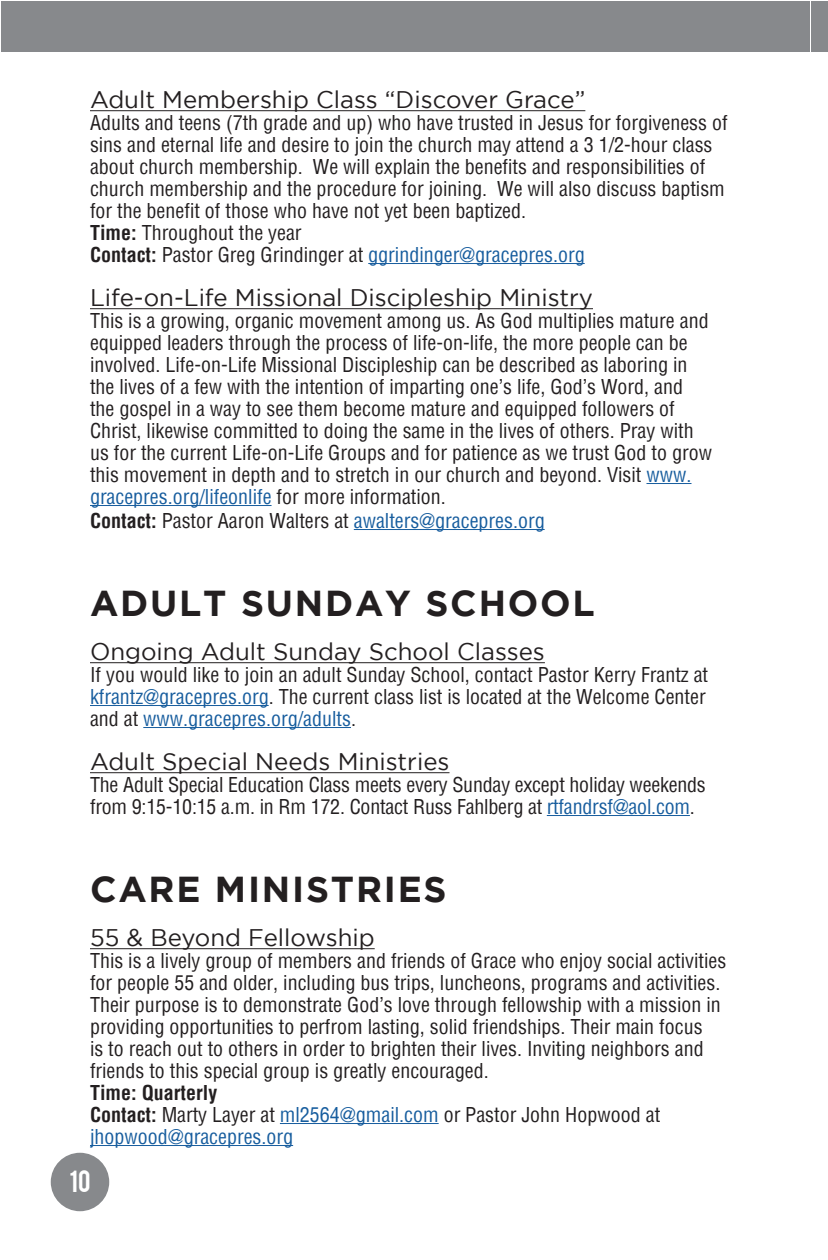
<style>
.page{position:relative;width:828px;height:1260px;background:#fff}
.page>*{position:absolute;margin:0;border:0;box-sizing:border-box;transform-origin:0 0}
.t1{font:700 36px "Gotham";letter-spacing:.05em;color:#231f20}
.t2{font:24px "Gotham";color:#231f20}
.t3{font:24px "Bebas";color:#fff}
.t4{font:condensed 20px/22px "Helvetica";color:#231f20}
.t5{font:condensed 20px "Helvetica";color:#175d9e}
.t6{font:700 condensed 20px "Helvetica";color:#231f20}
.s1{font-weight:700}
.s2{font-weight:700;color:#231f20}
.s3{color:#231f20}
.s4{color:#175d9e}
</style>
<div class="page">
<div style="left:1px;top:1px;width:809px;height:50px;background:#87898c"></div>
<div style="left:811px;top:1px;width:17px;height:50px;background:#87898c"></div>
<hr style="left:90px;top:110px;width:495px;height:1px;background:#231f20">
<hr style="left:368px;top:263px;width:217px;height:1px;background:#175d9e">
<hr style="left:90px;top:308px;width:503px;height:1px;background:#231f20">
<hr style="left:646px;top:483px;width:46px;height:1px;background:#175d9e">
<hr style="left:90px;top:505px;width:182px;height:1px;background:#175d9e">
<hr style="left:354px;top:529px;width:191px;height:1px;background:#175d9e">
<hr style="left:90px;top:662px;width:455px;height:1px;background:#231f20">
<hr style="left:90px;top:705px;width:179px;height:1px;background:#175d9e">
<hr style="left:143px;top:727px;width:208px;height:1px;background:#175d9e">
<hr style="left:90px;top:772px;width:360px;height:1px;background:#231f20">
<hr style="left:547px;top:815px;width:143px;height:1px;background:#175d9e">
<hr style="left:90px;top:948px;width:285px;height:1px;background:#231f20">
<hr style="left:280px;top:1123px;width:159px;height:1px;background:#175d9e">
<hr style="left:90px;top:1145px;width:203px;height:1px;background:#175d9e">
<div style="left:51px;top:1153px;width:58px;height:58px;background:#87898c;border-radius:50%"></div>
<p class="t2" style="left:90px;top:86px;width:497px">Adult Membership Class “Discover Grace”</p>
<p class="t4" style="left:90px;top:111px;width:639px">Adults and teens (7th grade and up) who have trusted in Jesus for forgiveness of sins and eternal life and desire to join the church may attend a 3 1/2-hour class about church membership. We will explain the benefits and responsibilities of church membership and the procedure for joining. We will also discuss baptism for the benefit of those who have not yet been baptized.</p>
<p class="t4" style="left:90px;top:221px;width:213px"><span class="s1">Time:</span> Throughout the year</p>
<p class="t5" style="left:90px;top:241px;width:496px"><span class="s2">Contact:</span> <span class="s3">Pastor Greg Grindinger at</span> ggrindinger@gracepres.org</p>
<p class="t2" style="left:90px;top:284px;width:505px">Life-on-Life Missional Discipleship Ministry</p>
<p class="t4" style="left:90px;top:309px;width:624px">This is a growing, organic movement among us. As God multiplies mature and equipped leaders through the process of life-on-life, the more people can be involved. Life-on-Life Missional Discipleship can be described as laboring in the lives of a few with the intention of imparting one’s life, God’s Word, and the gospel in a way to see them become mature and equipped followers of Christ, likewise committed to doing the same in the lives of others. Pray with us for the current Life-on-Life Groups and for patience as we trust God to grow this movement in depth and to stretch in our church and beyond. Visit <span class="s4">www. gracepres.org/lifeonlife</span> for more information.</p>
<p class="t5" style="left:90px;top:507px;width:456px"><span class="s2">Contact:</span> <span class="s3">Pastor Aaron Walters at</span> awalters@gracepres.org</p>
<p class="t1" style="left:90px;top:582px;width:506px">ADULT SUNDAY SCHOOL</p>
<p class="t2" style="left:90px;top:638px;width:456px">Ongoing Adult Sunday School Classes</p>
<p class="t4" style="left:90px;top:663px;width:620px">If you would like to join an adult Sunday School, contact Pastor Kerry Frantz at <span class="s4">kfrantz@gracepres.org</span>. The current class list is located at the Welcome Center and at <span class="s4">www.gracepres.org/adults</span>.</p>
<p class="t2" style="left:90px;top:748px;width:361px">Adult Special Needs Ministries</p>
<p class="t4" style="left:90px;top:773px;width:617px">The Adult Special Education Class meets every Sunday except holiday weekends from 9:15-10:15 a.m. in Rm 172. Contact Russ Fahlberg at <span class="s4">rtfandrsf@aol.com</span>.</p>
<p class="t1" style="left:90px;top:868px;width:358px">CARE MINISTRIES</p>
<p class="t2" style="left:90px;top:924px;width:286px">55 &amp; Beyond Fellowship</p>
<p class="t4" style="left:90px;top:949px;width:638px">This is a lively group of members and friends of Grace who enjoy social activities for people 55 and older, including bus trips, luncheons, programs and activities.<br>Their purpose is to demonstrate God’s love through fellowship with a mission in providing opportunities to perfrom lasting, solid friendships. Their main focus<br>is to reach out to others in order to brighten their lives. Inviting neighbors and friends to this special group is greatly encouraged.</p>
<p class="t6" style="left:90px;top:1079px;width:129px">Time: Quarterly</p>
<p class="t4" style="left:90px;top:1103px;width:572px"><span class="s1">Contact:</span> Marty Layer at <span class="s4">ml2564@gmail.com</span> or Pastor John Hopwood at</p>
<p class="t5" style="left:90px;top:1123px;width:205px">jhopwood@gracepres.org</p>
<p class="t3" style="left:69px;top:1164px;width:23px">10</p>
</div>
